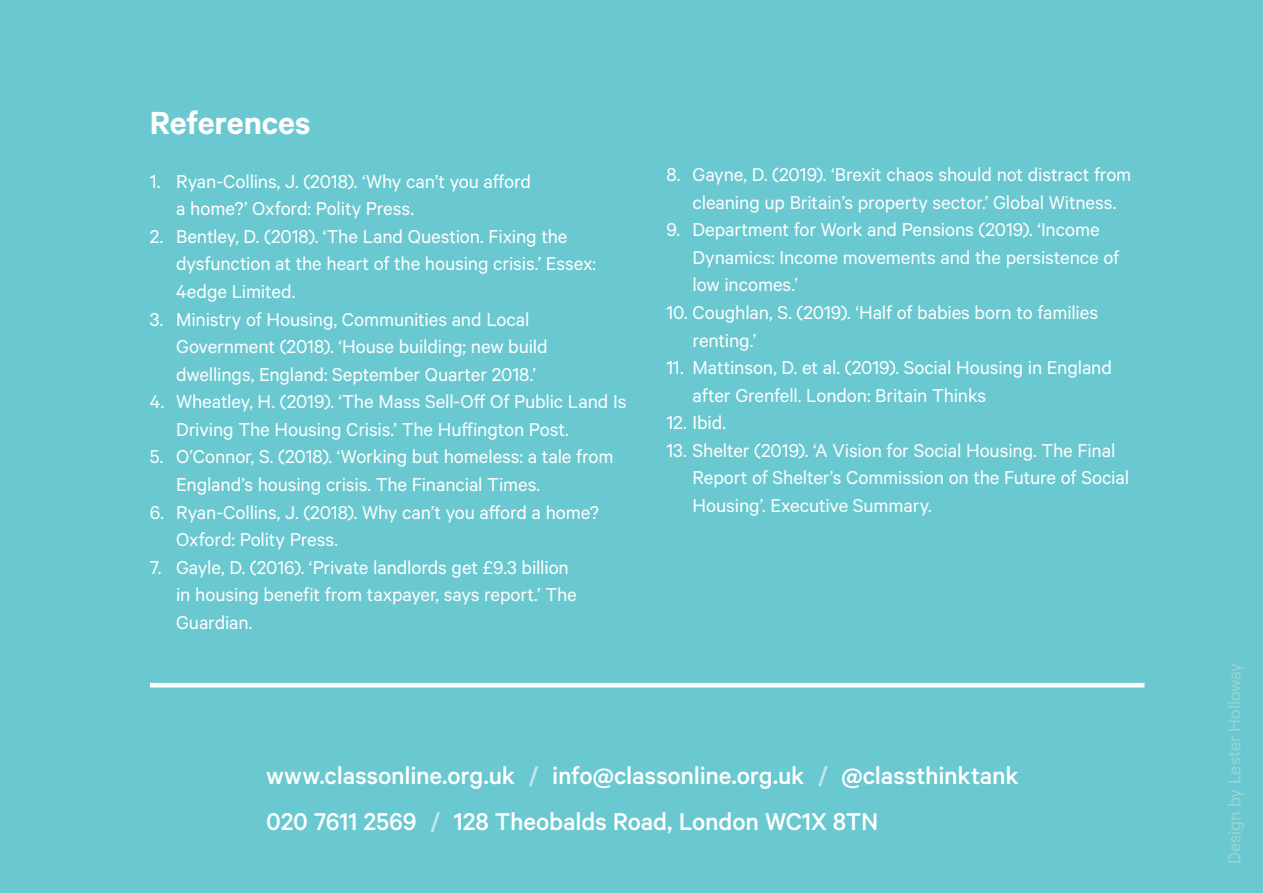
<style>
.page{position:relative;width:1263px;height:893px;background:#69c8d0}
.page>*{position:absolute;margin:0;border:0;box-sizing:border-box;transform-origin:0 0}
.References_heading{font:600 36px "Calibre";letter-spacing:-.005em;color:#fff}
.Contact_details{font:500 27.3px "Calibre";letter-spacing:-.005em;color:#fff}
.t1{font:21px/27.6px "Calibre";letter-spacing:-.005em;color:#fff}
.Contact_details-2{font:19.8px "Calibre";letter-spacing:-.005em;color:#98d5d5}
.s1{color:#c4e6eb}
</style>
<div class="page">
<hr style="left:150px;top:683px;width:994px;height:4px;background:#fff">
<p class="References_heading" style="left:150px;top:101px;width:162px">References</p>
<p class="t1" style="left:176px;top:167px;width:356px;text-indent:-26px">1. Ryan-Collins, J. (2018). ‘Why can’t you afford a home?’ Oxford: Polity Press.</p>
<p class="t1" style="left:176px;top:222px;width:422px;text-indent:-26px">2. Bentley, D. (2018). ‘The Land Question. Fixing the dysfunction at the heart of the housing crisis.’ Essex:<br>4edge Limited.</p>
<p class="t1" style="left:176px;top:304px;width:373px;text-indent:-26px">3. Ministry of Housing, Communities and Local<br>Government (2018). ‘House building; new build dwellings, England: September Quarter 2018.’</p>
<p class="t1" style="left:176px;top:387px;width:452px;text-indent:-26px">4. Wheatley, H. (2019). ‘The Mass Sell-Off Of Public Land Is<br>Driving The Housing Crisis.’ The Huffington Post.</p>
<p class="t1" style="left:176px;top:442px;width:439px;text-indent:-26px">5. O’Connor, S. (2018). ‘Working but homeless: a tale from<br>England’s housing crisis. The Financial Times.</p>
<p class="t1" style="left:176px;top:497px;width:424px;text-indent:-26px">6. Ryan-Collins, J. (2018). Why can’t you afford a home?<br>Oxford: Polity Press.</p>
<p class="t1" style="left:176px;top:553px;width:402px;text-indent:-26px">7. Gayle, D. (2016). ‘Private landlords get £9.3 billion in housing benefit from taxpayer, says report.’ The<br>Guardian.</p>
<p class="t1" style="left:666px;top:160px;width:466px;text-align:center">8. Gayne, D. (2019). ‘Brexit chaos should not distract from cleaning up Britain’s property sector.’ Global Witness.</p>
<p class="t1" style="left:693px;top:215px;width:428px;text-indent:-26px">9. Department for Work and Pensions (2019). ‘Income<br>Dynamics: Income movements and the persistence of low incomes.’</p>
<p class="t1" style="left:693px;top:298px;width:407px;text-indent:-26px">10. Coughlan, S. (2019). ‘Half of babies born to families renting.’</p>
<p class="t1" style="left:693px;top:353px;width:421px;text-indent:-26px">11. Mattinson, D. et al. (2019). Social Housing in England after Grenfell. London: Britain Thinks</p>
<p class="t1" style="left:666px;top:408px;width:61px">12. Ibid.</p>
<p class="t1" style="left:693px;top:436px;width:438px;text-indent:-26px">13. Shelter (2019). ‘A Vision for Social Housing. The Final<br>Report of Shelter’s Commission on the Future of Social<br>Housing’. Executive Summary.</p>
<p class="Contact_details" style="left:266px;top:759px;width:754px">www.classonline.org.uk <span class="s1">/</span> info@classonline.org.uk <span class="s1">/</span> @classthinktank</p>
<p class="Contact_details" style="left:266px;top:805px;width:614px">020 7611 2569 <span class="s1">/</span> 128 Theobalds Road, London WC1X 8TN</p>
<p class="Contact_details-2" style="left:1223px;top:864px;width:203px;rotate:-90deg">Design by Lester Holloway</p>
</div>
